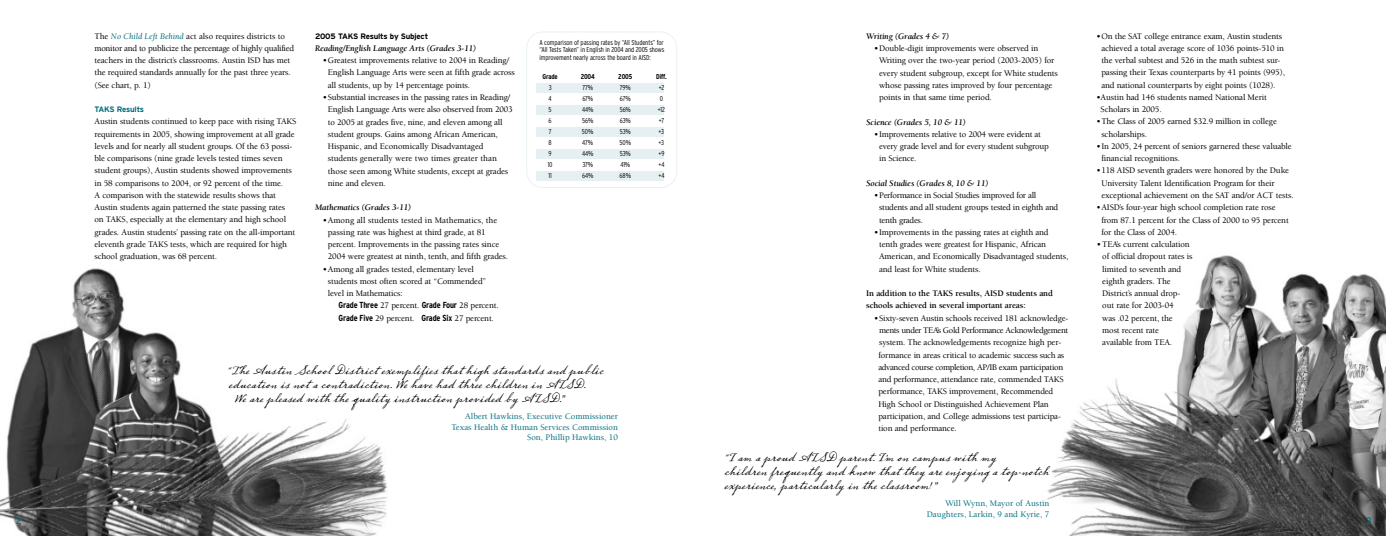
<style>
.page{position:relative;width:1386px;height:536px;background:#fff}
.page>*{position:absolute;margin:0;border:0;box-sizing:border-box;transform-origin:0 0}
.t1{font:10.5px/14px "Dear Sarah";color:#000}
.t2{font:9.62px "Interstate";color:#006e7d}
.t3{font:500 8.75px/12.2px "Berkeley";letter-spacing:-.015em;color:#000}
.t4{font:500 8.75px/10.5px "Berkeley";color:#006e7d;text-align:right}
.t5{font:italic 700 8.75px "Berkeley";letter-spacing:-.015em;color:#000}
.t6{font:700 8.75px/12.2px "Berkeley";letter-spacing:-.015em;color:#000}
.t7{font:700 7.88px "Interstate";letter-spacing:-.02em;color:#000}
.t8{font:700 7.88px "Interstate";letter-spacing:-.03em;color:#006e7d}
.t9{font:300 condensed 7.09px/7.9px "Interstate";letter-spacing:-.015em;color:#000;text-align:justify}
.t10{font:700 condensed 7.09px "Interstate";letter-spacing:-.015em;color:#000}
.s1{font-weight:400;font-style:italic;color:#006e7d}
.s2{font-family:"Interstate";font-weight:700;font-stretch:condensed}
</style>
<div class="page">
<img style="left:1047px;top:255px;width:339px;height:280px">
<img style="left:0;top:268px;width:388px;height:267px">
<svg style="left:526px;top:32px;width:151px;height:156px"></svg>
<div style="left:536px;top:83px;width:128px;height:9px;background:#e6f0f2"></div>
<div style="left:536px;top:105px;width:128px;height:9px;background:#e6f0f2"></div>
<div style="left:536px;top:127px;width:128px;height:9px;background:#e6f0f2"></div>
<div style="left:536px;top:149px;width:128px;height:9px;background:#e6f0f2"></div>
<div style="left:536px;top:171px;width:128px;height:9px;background:#e6f0f2"></div>
<p class="t3" style="left:94px;top:30px;width:201px">The <span class="s1">No Child Left Behind</span> act also requires districts to monitor and to publicize the percentage of highly qualified teachers in the district’s classrooms. Austin ISD has met the required standards annually for the past three years. (See chart, p. 1)</p>
<p class="t8" style="left:94px;top:106px;width:51px">TAKS Results</p>
<p class="t3" style="left:94px;top:116px;width:203px">Austin students continued to keep pace with rising TAKS requirements in 2005, showing improvement at all grade levels and for nearly all student groups. Of the 63 possi&shy;ble comparisons (nine grade levels tested times seven student groups), Austin students showed improvements in 58 comparisons to 2004, or 92 percent of the time.<br>A comparison with the statewide results shows that Austin students again patterned the state passing rates on TAKS, especially at the elementary and high school grades. Austin students’ passing rate on the all-important eleventh grade TAKS tests, which are required for high school graduation, was 68 percent.</p>
<p class="t7" style="left:315px;top:33px;width:115px">2005 TAKS Results by Subject</p>
<p class="t5" style="left:315px;top:45px;width:163px">Reading/English Language Arts (Grades 3-11)</p>
<p class="t3" style="left:328px;top:55px;width:189px;text-indent:-5px">•Greatest improvements relative to 2004 in Reading/<br>English Language Arts were seen at fifth grade across all students, up by 14 percentage points.</p>
<p class="t3" style="left:328px;top:92px;width:186px;text-indent:-5px">•Substantial increases in the passing rates in Reading/ English Language Arts were also observed from 2003 to 2005 at grades five, nine, and eleven among all student groups. Gains among African American, Hispanic, and Economically Disadvantaged students generally were two times greater than those seen among White students, except at grades nine and eleven.</p>
<p class="t5" style="left:315px;top:204px;width:98px">Mathematics (Grades 3-11)</p>
<p class="t3" style="left:328px;top:214px;width:182px;text-indent:-5px">•Among all students tested in Mathematics, the passing rate was highest at third grade, at 81 percent. Improvements in the passing rates since 2004 were greatest at ninth, tenth, and fifth grades.</p>
<p class="t3" style="left:328px;top:263px;width:160px;text-indent:-5px">•Among all grades tested, elementary level students most often scored at “Commended” level in Mathematics:</p>
<p class="t3" style="left:339px;top:300px;width:162px"><span class="s2">Grade Three</span> 27 percent. <span class="s2">Grade Four</span> 28 percent.<br><span class="s2">Grade Five</span> 29 percent. <span class="s2">Grade Six</span> 27 percent.</p>
<p class="t9" style="left:539px;top:39px;width:127px">A comparison of passing rates by “All Students” for “All Tests Taken” in English in 2004 and 2005 shows improvement nearly across the board in AISD:</p>
<p class="t10" style="left:542px;top:74px;width:17px">Grade</p>
<p class="t10" style="left:581px;top:74px;width:16px">2004</p>
<p class="t10" style="left:618px;top:74px;width:16px">2005</p>
<p class="t10" style="left:656px;top:74px;width:12px">Diff.</p>
<p class="t9" style="left:549px;top:84px;width:4px">3</p>
<p class="t9" style="left:582px;top:84px;width:12px">77%</p>
<p class="t9" style="left:620px;top:84px;width:13px">79%</p>
<p class="t9" style="left:659px;top:84px;width:7px">+2</p>
<p class="t9" style="left:549px;top:95px;width:5px">4</p>
<p class="t9" style="left:582px;top:95px;width:12px">67%</p>
<p class="t9" style="left:620px;top:95px;width:12px">67%</p>
<p class="t9" style="left:660px;top:95px;width:5px">0</p>
<p class="t9" style="left:549px;top:106px;width:5px">5</p>
<p class="t9" style="left:582px;top:106px;width:13px">44%</p>
<p class="t9" style="left:620px;top:106px;width:13px">56%</p>
<p class="t9" style="left:658px;top:106px;width:9px">+12</p>
<p class="t9" style="left:549px;top:117px;width:5px">6</p>
<p class="t9" style="left:582px;top:117px;width:13px">56%</p>
<p class="t9" style="left:620px;top:117px;width:13px">63%</p>
<p class="t9" style="left:659px;top:117px;width:7px">+7</p>
<p class="t9" style="left:549px;top:128px;width:4px">7</p>
<p class="t9" style="left:582px;top:128px;width:13px">50%</p>
<p class="t9" style="left:620px;top:128px;width:13px">53%</p>
<p class="t9" style="left:659px;top:128px;width:7px">+3</p>
<p class="t9" style="left:549px;top:139px;width:5px">8</p>
<p class="t9" style="left:582px;top:139px;width:12px">47%</p>
<p class="t9" style="left:620px;top:139px;width:13px">50%</p>
<p class="t9" style="left:659px;top:139px;width:7px">+3</p>
<p class="t9" style="left:549px;top:150px;width:5px">9</p>
<p class="t9" style="left:582px;top:150px;width:13px">44%</p>
<p class="t9" style="left:620px;top:150px;width:13px">53%</p>
<p class="t9" style="left:658px;top:150px;width:7px">+9</p>
<p class="t9" style="left:548px;top:161px;width:6px">10</p>
<p class="t9" style="left:582px;top:161px;width:12px">37%</p>
<p class="t9" style="left:620px;top:161px;width:11px">41%</p>
<p class="t9" style="left:658px;top:161px;width:7px">+4</p>
<p class="t9" style="left:548px;top:172px;width:5px">11</p>
<p class="t9" style="left:582px;top:172px;width:13px">64%</p>
<p class="t9" style="left:620px;top:172px;width:13px">68%</p>
<p class="t9" style="left:658px;top:172px;width:7px">+4</p>
<p class="t1" style="left:227px;top:363px;width:378px">“The Austin School District exemplifies that high standards and public</p>
<p class="t1" style="left:229px;top:377px;width:359px">education is not a contradiction. We have had three children in AISD.</p>
<p class="t1" style="left:234px;top:391px;width:330px">We are pleased with the quality instruction provided by AISD.”</p>
<p class="t4" style="left:452px;top:412px;width:168px">Albert Hawkins, Executive Commissioner<br>Texas Health &amp; Human Services Commission<br>Son, Phillip Hawkins, 10</p>
<p class="t5" style="left:866px;top:33px;width:85px">Writing (Grades 4 &amp; 7)</p>
<p class="t3" style="left:879px;top:43px;width:180px;text-indent:-5px">•Double-digit improvements were observed in Writing over the two-year period (2003-2005) for every student subgroup, except for White students whose passing rates improved by four percentage points in that same time period.</p>
<p class="t5" style="left:866px;top:118px;width:101px">Science (Grades 5, 10 &amp; 11)</p>
<p class="t3" style="left:879px;top:129px;width:171px;text-indent:-5px">•Improvements relative to 2004 were evident at every grade level and for every student subgroup in Science.</p>
<p class="t5" style="left:866px;top:180px;width:124px">Social Studies (Grades 8, 10 &amp; 11)</p>
<p class="t3" style="left:879px;top:190px;width:181px;text-indent:-5px">•Performance in Social Studies improved for all students and all student groups tested in eighth and tenth grades.</p>
<p class="t3" style="left:879px;top:227px;width:191px;text-indent:-5px">•Improvements in the passing rates at eighth and tenth grades were greatest for Hispanic, African American, and Economically Disadvantaged students, and least for White students.</p>
<p class="t6" style="left:866px;top:288px;width:188px">In addition to the TAKS results, AISD students and schools achieved in several important areas:</p>
<p class="t3" style="left:878px;top:312px;width:191px;text-indent:-4px">•Sixty-seven Austin schools received 181 acknowledge&shy;ments under TEA’s Gold Performance Acknowledgement system. The acknowledgements recognize high per&shy;formance in areas critical to academic success such as advanced course completion, AP/IB exam participation and performance, attendance rate, commended TAKS performance, TAKS improvement, Recommended High School or Distinguished Achievement Plan participation, and College admissions test participa&shy;tion and performance.</p>
<p class="t3" style="left:1096px;top:30px;width:190px;text-align:center">•On the SAT college entrance exam, Austin students achieved a total average score of 1036 points-510 in the verbal subtest and 526 in the math subtest sur&shy;passing their Texas counterparts by 41 points (995), and national counterparts by eight points (1028).</p>
<p class="t3" style="left:1101px;top:92px;width:168px;text-indent:-4px">•Austin had 146 students named National Merit<br>Scholars in 2005.</p>
<p class="t3" style="left:1101px;top:116px;width:177px;text-indent:-5px">•The Class of 2005 earned $32.9 million in college scholarships.</p>
<p class="t3" style="left:1101px;top:141px;width:192px;text-indent:-5px">•In 2005, 24 percent of seniors garnered these valuable financial recognitions.</p>
<p class="t3" style="left:1101px;top:165px;width:194px;text-indent:-5px">•118 AISD seventh graders were honored by the Duke<br>University Talent Identification Program for their exceptional achievement on the SAT and/or ACT tests.</p>
<p class="t3" style="left:1101px;top:202px;width:189px;text-indent:-5px">•AISD’s four-year high school completion rate rose from 87.1 percent for the Class of 2000 to 95 percent for the Class of 2004.</p>
<p class="t3" style="left:1102px;top:239px;width:92px;text-indent:-6px">•TEA’s current calculation of official dropout rates is limited to seventh and eighth graders. The<br>District’s annual drop&shy;out rate for 2003-04<br>was .02 percent, the<br>most recent rate<br>available from TEA.</p>
<p class="t1" style="left:724px;top:450px;width:326px">“I am a proud AISD parent. I’m on campus with my<br>children frequently and know that they are enjoying a top-notch experience, particularly in the classroom!”</p>
<p class="t4" style="left:927px;top:498px;width:124px">Will Wynn, Mayor of Austin<br>Daughters, Larkin, 9 and Kyrie, 7</p>
<p class="t2" style="left:16px;top:516px;width:8px">2</p>
<p class="t2" style="left:1366px;top:516px;width:7px">3</p>
</div>
